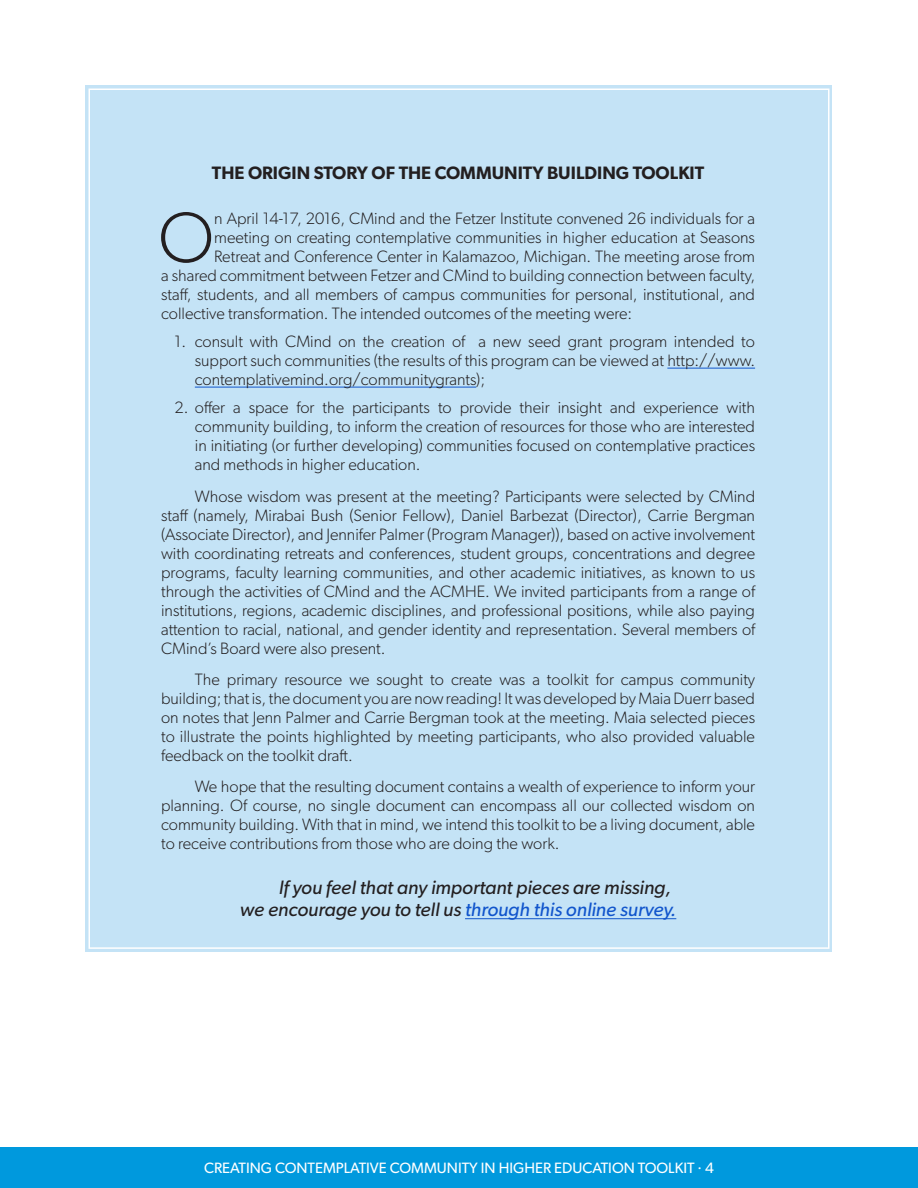
<style>
.page{position:relative;width:918px;height:1188px;background:#fff}
.page>*{position:absolute;margin:0;border:0;box-sizing:border-box;transform-origin:0 0}
.t1{font:300 71.55px "Gibson";color:#231f20}
.t2{font:italic 19.5px/22.4px "Gibson";color:#231f20;text-align:right}
.t3{font:600 18px "Gibson";color:#231f20}
.t4{font:300 16.5px/18.9px "Gibson";color:#231f20;text-align:justify}
.t5{font:15px "Gibson";color:#fff}
.s1{color:#15c}
</style>
<div class="page">
<div style="left:0;top:1148px;width:918px;height:40px;background:#09d"></div>
<div style="left:85px;top:85px;width:747px;height:867px;background:#c4e3f6"></div>
<hr style="left:667px;top:368px;width:88px;height:1px;background:#15c">
<hr style="left:195px;top:387px;width:281px;height:1px;background:#15c">
<hr style="left:465px;top:918px;width:211px;height:1px;background:#15c">
<h2 class="t3" style="left:212px;top:162px;width:494px">THE ORIGIN STORY OF THE COMMUNITY BUILDING TOOLKIT</h2>
<p class="t1" style="left:158px;top:194px;width:58px">O</p>
<p class="t4" style="left:214px;top:209px;width:542px">n April 14-17, 2016, CMind and the Fetzer Institute convened 26 individuals for a</p>
<p class="t4" style="left:214px;top:228px;width:542px">meeting on creating contemplative communities in higher education at Seasons</p>
<p class="t4" style="left:214px;top:247px;width:542px">Retreat and Conference Center in Kalamazoo, Michigan. The meeting arose from</p>
<p class="t4" style="left:161px;top:266px;width:595px">a shared commitment between Fetzer and CMind to building connection between faculty,</p>
<p class="t4" style="left:161px;top:285px;width:596px">staff, students, and all members of campus communities for personal, institutional, and</p>
<p class="t4" style="left:161px;top:304px;width:473px">collective transformation. The intended outcomes of the meeting were:</p>
<p class="t4" style="left:195px;top:332px;width:562px;text-indent:-20px">1. consult with CMind on the creation of a new seed grant program intended to support such communities (the results of this program can be viewed at http://www. contemplativemind.org/communitygrants);</p>
<p class="t4" style="left:195px;top:397px;width:562px;text-indent:-20px">2. offer a space for the participants to provide their insight and experience with community building, to inform the creation of resources for those who are interested in initiating (or further developing) communities focused on contemplative practices and methods in higher education.</p>
<p class="t4" style="left:161px;top:487px;width:596px;text-indent:34px">Whose wisdom was present at the meeting? Participants were selected by CMind staff (namely, Mirabai Bush (Senior Fellow), Daniel Barbezat (Director), Carrie Bergman (Associate Director), and Jennifer Palmer (Program Manager)), based on active involvement with coordinating retreats and conferences, student groups, concentrations and degree programs, faculty learning communities, and other academic initiatives, as known to us through the activities of CMind and the ACMHE. We invited participants from a range of institutions, regions, academic disciplines, and professional positions, while also paying attention to racial, national, and gender identity and representation. Several members of CMind’s Board were also present.</p>
<p class="t4" style="left:161px;top:670px;width:596px;text-indent:34px">The primary resource we sought to create was a toolkit for campus community building; that is, the document you are now reading! It was developed by Maia Duerr based on notes that Jenn Palmer and Carrie Bergman took at the meeting. Maia selected pieces to illustrate the points highlighted by meeting participants, who also provided valuable feedback on the toolkit draft.</p>
<p class="t4" style="left:161px;top:777px;width:596px;text-indent:34px">We hope that the resulting document contains a wealth of experience to inform your planning. Of course, no single document can encompass all our collected wisdom on community building. With that in mind, we intend this toolkit to be a living document, able to receive contributions from those who are doing the work.</p>
<p class="t2" style="left:240px;top:875px;width:438px">If you feel that any important pieces are missing,<br>we encourage you to tell us <span class="s1">through this online survey.</span></p>
<p class="t5" style="left:204px;top:1159px;width:511px">CREATING CONTEMPLATIVE COMMUNITY IN HIGHER EDUCATION TOOLKIT . 4</p>
</div>
